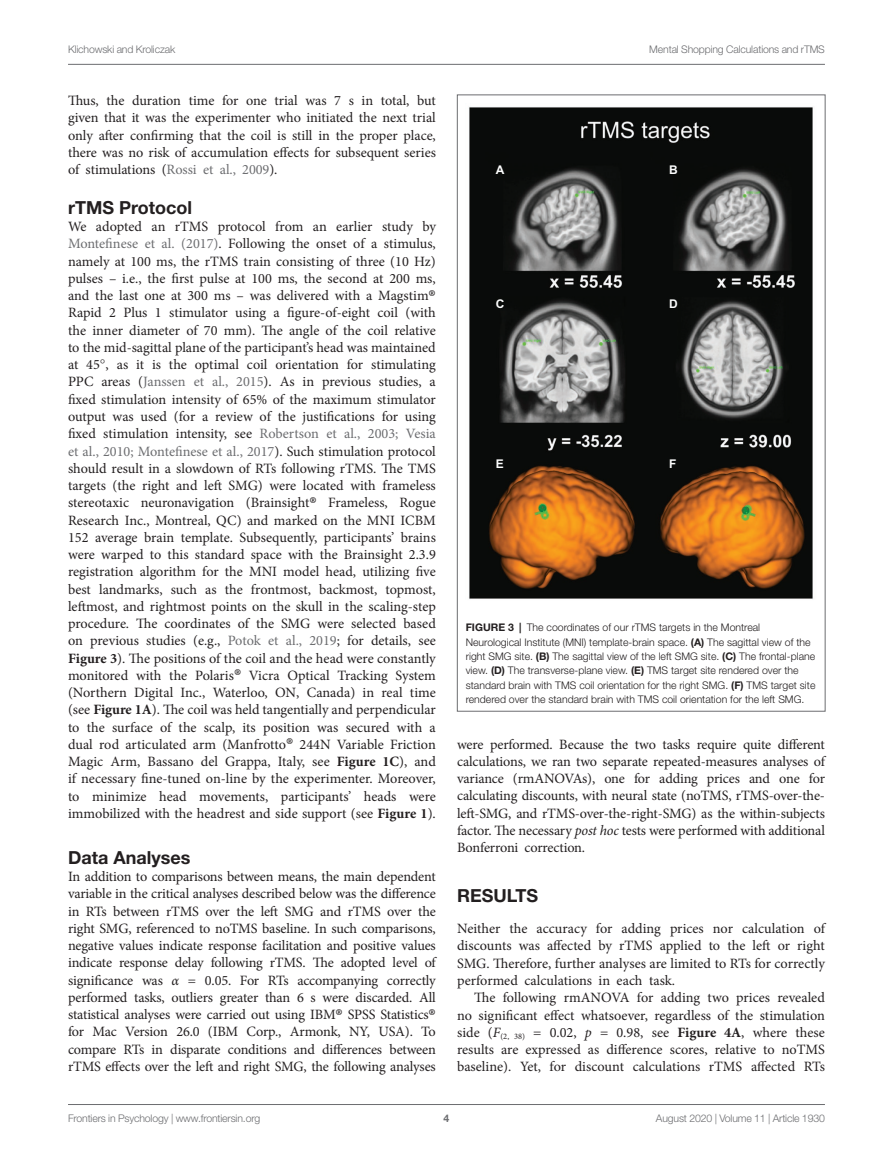
<style>
.page{position:relative;width:893px;height:1170px;background:#fff}
.page>*{position:absolute;margin:0;border:0;box-sizing:border-box;transform-origin:0 0}
.HEAD_2{font:700 18px "Helvetica Neue LT Std";color:#231f20}
.HEAD_1{font:700 18px "Helvetica Neue LT Std";color:#231f20}
.TEXT_FLUSH{font:14.25px/17.2px "Minion Pro";letter-spacing:-.005em;color:#231f20;text-align:justify}
.TEXT{font:14.25px/17.2px "Minion Pro";letter-spacing:-.005em;color:#231f20;text-align:justify}
.t1{font:700 12px "Arial";color:#fdfefe}
.FIG_LEG{font:300 10.5px/14.2px "Helvetica Neue LT Std";color:#231f20}
.t2{font:300 10.5px "Helvetica Neue LT Std";letter-spacing:-.015em;color:#6c6d70}
.t3{font:700 10.5px "Helvetica Neue LT Std";color:#6c6d70}
.s1{color:#6c6d70}
.s2{font-size:22.5px}
.s3{font-family:"STIX General"}
.s4{font-weight:700}
.s5{font-style:italic}
</style>
<div class="page">
<hr style="left:68px;top:64px;width:757px;height:1px;background:#6c6d70">
<hr style="left:68px;top:1104px;width:757px;height:1px;background:#6c6d70">
<img style="left:469px;top:107px;width:344px;height:493px">
<p class="t2" style="left:68px;top:42px;width:109px">Klichowski and Kroliczak</p>
<p class="t2" style="left:649px;top:42px;width:177px">Mental Shopping Calculations and rTMS</p>
<p class="TEXT" style="left:68px;top:92px;width:369px">Thus, the duration time for one trial was 7 s in total, but given that it was the experimenter who initiated the next trial only after confirming that the coil is still in the proper place, there was no risk of accumulation effects for subsequent series of stimulations (<span class="s1">Rossi et al., 2009</span>).</p>
<p class="HEAD_2" style="left:68px;top:196px;width:126px">rTMS Protocol</p>
<p class="TEXT_FLUSH" style="left:68px;top:218px;width:369px">We adopted an rTMS protocol from an earlier study by <span class="s1">Montefinese et al. (2017)</span>. Following the onset of a stimulus, namely at 100 ms, the rTMS train consisting of three (10 Hz) pulses – i.e., the first pulse at 100 ms, the second at 200 ms, and the last one at 300 ms – was delivered with a Magstim<span class="s2">® </span>Rapid 2 Plus 1 stimulator using a figure-of-eight coil (with the inner diameter of 70 mm). The angle of the coil relative to the mid-sagittal plane of the participant’s head was maintained at 45<span class="s3">°</span>, as it is the optimal coil orientation for stimulating PPC areas (<span class="s1">Janssen et al., 2015</span>). As in previous studies, a fixed stimulation intensity of 65% of the maximum stimulator output was used (for a review of the justifications for using fixed stimulation intensity, see <span class="s1">Robertson et al., 2003; Vesia et al., 2010; Montefinese et al., 2017</span>). Such stimulation protocol should result in a slowdown of RTs following rTMS. The TMS targets (the right and left SMG) were located with frameless stereotaxic neuronavigation (Brainsight<span class="s2">®</span> Frameless, Rogue Research Inc., Montreal, QC) and marked on the MNI ICBM 152 average brain template. Subsequently, participants’ brains were warped to this standard space with the Brainsight 2.3.9 registration algorithm for the MNI model head, utilizing five best landmarks, such as the frontmost, backmost, topmost, leftmost, and rightmost points on the skull in the scaling-step procedure. The coordinates of the SMG were selected based on previous studies (e.g., <span class="s1">Potok et al., 2019</span>; for details, see <span class="s4">Figure 3</span>). The positions of the coil and the head were constantly monitored with the Polaris<span class="s2">®</span> Vicra Optical Tracking System (Northern Digital Inc., Waterloo, ON, Canada) in real time (see <span class="s4">Figure 1A</span>). The coil was held tangentially and perpendicular to the surface of the scalp, its position was secured with a dual rod articulated arm (Manfrotto<span class="s2">®</span> 244N Variable Friction Magic Arm, Bassano del Grappa, Italy, see <span class="s4">Figure 1C</span>), and if necessary fine-tuned on-line by the experimenter. Moreover, to minimize head movements, participants’ heads were immobilized with the headrest and side support (see <span class="s4">Figure 1</span>).</p>
<p class="HEAD_2" style="left:68px;top:846px;width:124px">Data Analyses</p>
<p class="TEXT_FLUSH" style="left:68px;top:867px;width:369px">In addition to comparisons between means, the main dependent variable in the critical analyses described below was the difference in RTs between rTMS over the left SMG and rTMS over the right SMG, referenced to noTMS baseline. In such comparisons, negative values indicate response facilitation and positive values indicate response delay following rTMS. The adopted level of significance was <span class="s5">α</span> = 0.05. For RTs accompanying correctly performed tasks, outliers greater than 6 s were discarded. All statistical analyses were carried out using IBM<span class="s2">®</span> SPSS Statistics<span class="s2">® </span>for Mac Version 26.0 (IBM Corp., Armonk, NY, USA). To compare RTs in disparate conditions and differences between rTMS effects over the left and right SMG, the following analyses</p>
<p class="t1" style="left:496px;top:161px;width:10px">A</p>
<p class="t1" style="left:669px;top:161px;width:10px">B</p>
<p class="t1" style="left:496px;top:295px;width:10px">C</p>
<p class="t1" style="left:669px;top:295px;width:10px">D</p>
<p class="t1" style="left:496px;top:455px;width:10px">E</p>
<p class="t1" style="left:669px;top:455px;width:9px">F</p>
<p class="FIG_LEG" style="left:466px;top:620px;width:351px"><span class="s4">FIGURE 3 |</span> The coordinates of our rTMS targets in the Montreal Neurological Institute (MNI) template-brain space. <span class="s4">(A)</span> The sagittal view of the right SMG site. <span class="s4">(B)</span> The sagittal view of the left SMG site. <span class="s4">(C)</span> The frontal-plane view. <span class="s4">(D)</span> The transverse-plane view. <span class="s4">(E)</span> TMS target site rendered over the standard brain with TMS coil orientation for the right SMG. <span class="s4">(F)</span> TMS target site rendered over the standard brain with TMS coil orientation for the left SMG.</p>
<p class="TEXT_FLUSH" style="left:457px;top:735px;width:369px">were performed. Because the two tasks require quite different calculations, we ran two separate repeated-measures analyses of variance (rmANOVAs), one for adding prices and one for calculating discounts, with neural state (noTMS, rTMS-over-the&shy;left-SMG, and rTMS-over-the-right-SMG) as the within-subjects factor. The necessary <span class="s5">post hoc</span> tests were performed with additional Bonferroni correction.</p>
<p class="HEAD_1" style="left:457px;top:884px;width:83px">RESULTS</p>
<p class="TEXT_FLUSH" style="left:457px;top:920px;width:369px">Neither the accuracy for adding prices nor calculation of discounts was affected by rTMS applied to the left or right SMG. Therefore, further analyses are limited to RTs for correctly performed calculations in each task.</p>
<p class="TEXT" style="left:457px;top:989px;width:369px;text-indent:17px">The following rmANOVA for adding two prices revealed no significant effect whatsoever, regardless of the stimulation side (<span class="s5">F</span><sub>(2,</sub> <sub>38)</sub> = 0.02, <span class="s5">p</span> = 0.98, see <span class="s4">Figure 4A</span>, where these results are expressed as difference scores, relative to noTMS baseline). Yet, for discount calculations rTMS affected RTs</p>
<p class="t2" style="left:68px;top:1111px;width:194px">Frontiers in Psychology | www.frontiersin.org</p>
<p class="t3" style="left:444px;top:1111px;width:7px">4</p>
<p class="t2" style="left:656px;top:1111px;width:170px">August 2020 | Volume 11 | Article 1930</p>
</div>
